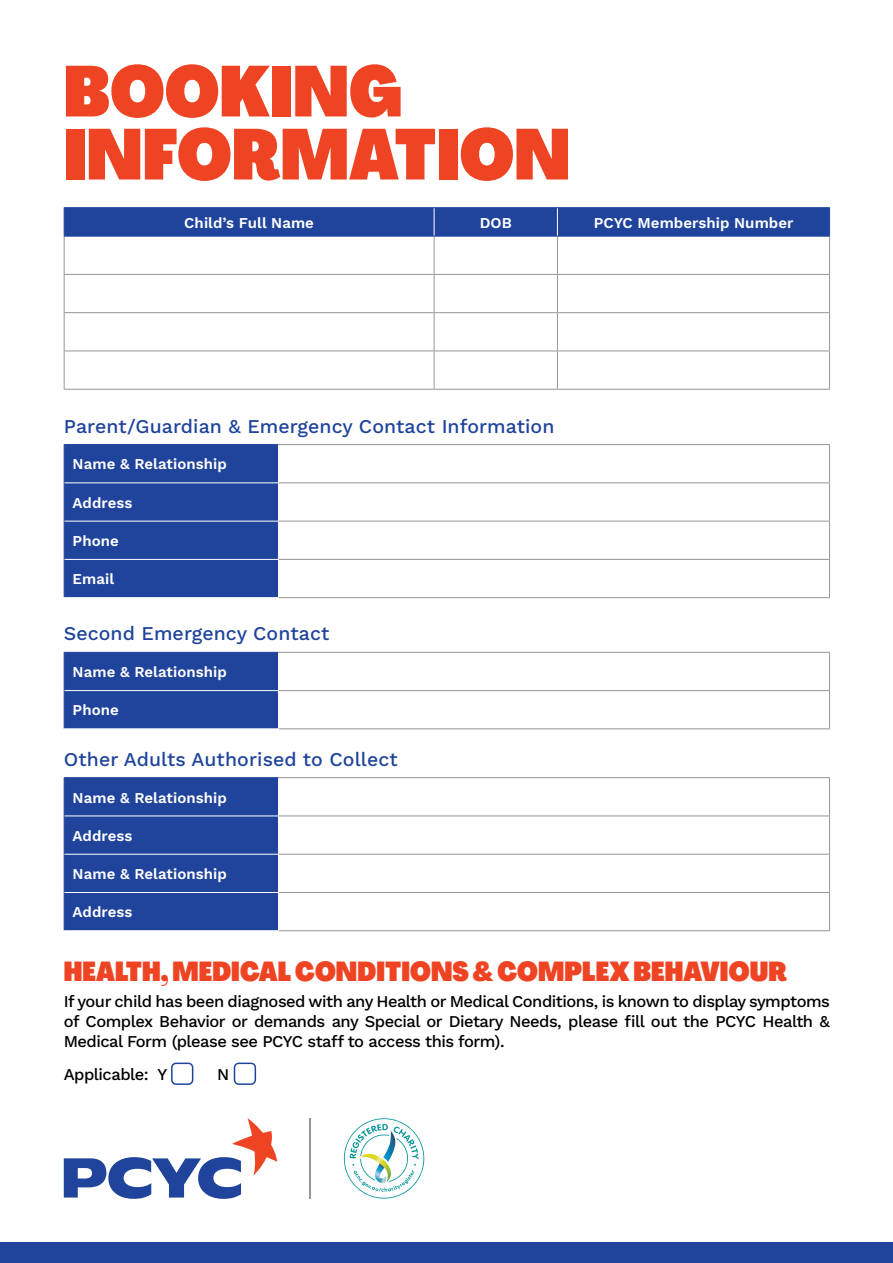
<style>
.page{position:relative;width:893px;height:1263px;background:#fff}
.page>*{position:absolute;margin:0;border:0;box-sizing:border-box;transform-origin:0 0}
.t1{font:900 70.5px/63px "PP Agrandir Tight";letter-spacing:.005em;color:#ef4423}
.t2{font:900 27px "PP Agrandir Tight";letter-spacing:.005em;color:#ef4423}
.t3{font:500 19.5px "Work Sans";letter-spacing:.005em;color:#20449c}
.t4{font:500 16.5px/19.8px "Work Sans";letter-spacing:-.03em;color:#000;text-align:justify}
.t5{font:600 15px "Work Sans";letter-spacing:.005em;color:#fff}
</style>
<div class="page">
<div style="left:0;top:1242px;width:893px;height:21px;background:#20449c"></div>
<svg style="left:64px;top:1118px;width:213px;height:81px"></svg>
<hr style="left:310px;top:1118px;width:1px;height:81px;background:#939598">
<svg style="left:343px;top:1118px;width:82px;height:81px"></svg>
<hr style="left:64px;top:236px;width:1px;height:38px;background:#939598">
<hr style="left:434px;top:236px;width:1px;height:38px;background:#939598">
<hr style="left:557px;top:236px;width:1px;height:38px;background:#939598">
<hr style="left:829px;top:236px;width:1px;height:38px;background:#939598">
<hr style="left:64px;top:274px;width:370px;height:1px;background:#939598">
<hr style="left:64px;top:275px;width:1px;height:37px;background:#939598">
<hr style="left:434px;top:274px;width:123px;height:1px;background:#939598">
<hr style="left:434px;top:275px;width:1px;height:37px;background:#939598">
<hr style="left:557px;top:274px;width:273px;height:1px;background:#939598">
<hr style="left:557px;top:275px;width:1px;height:37px;background:#939598">
<hr style="left:829px;top:275px;width:1px;height:37px;background:#939598">
<hr style="left:64px;top:312px;width:370px;height:1px;background:#939598">
<hr style="left:64px;top:313px;width:1px;height:38px;background:#939598">
<hr style="left:434px;top:312px;width:123px;height:1px;background:#939598">
<hr style="left:434px;top:313px;width:1px;height:38px;background:#939598">
<hr style="left:557px;top:312px;width:273px;height:1px;background:#939598">
<hr style="left:557px;top:313px;width:1px;height:38px;background:#939598">
<hr style="left:829px;top:313px;width:1px;height:38px;background:#939598">
<hr style="left:64px;top:351px;width:370px;height:1px;background:#939598">
<hr style="left:64px;top:351px;width:1px;height:38px;background:#939598">
<hr style="left:434px;top:351px;width:123px;height:1px;background:#939598">
<hr style="left:434px;top:351px;width:1px;height:38px;background:#939598">
<hr style="left:557px;top:351px;width:273px;height:1px;background:#939598">
<hr style="left:557px;top:351px;width:1px;height:38px;background:#939598">
<hr style="left:829px;top:351px;width:1px;height:38px;background:#939598">
<hr style="left:64px;top:389px;width:370px;height:1px;background:#939598">
<hr style="left:434px;top:389px;width:123px;height:1px;background:#939598">
<hr style="left:557px;top:389px;width:273px;height:1px;background:#939598">
<hr style="left:64px;top:207px;width:370px;height:1px;background:#20449c">
<hr style="left:434px;top:207px;width:123px;height:1px;background:#20449c">
<hr style="left:557px;top:207px;width:273px;height:1px;background:#20449c">
<div style="left:64px;top:208px;width:766px;height:28px;background:#20449c"></div>
<hr style="left:64px;top:236px;width:370px;height:1px;background:#20449c">
<hr style="left:434px;top:236px;width:123px;height:1px;background:#20449c">
<hr style="left:557px;top:236px;width:273px;height:1px;background:#20449c">
<div style="left:65px;top:445px;width:213px;height:152px;background:#20449c"></div>
<hr style="left:64px;top:444px;width:215px;height:1px;background:#20449c">
<hr style="left:64px;top:445px;width:1px;height:38px;background:#20449c">
<hr style="left:64px;top:483px;width:1px;height:38px;background:#20449c">
<hr style="left:64px;top:521px;width:1px;height:38px;background:#20449c">
<hr style="left:64px;top:559px;width:1px;height:38px;background:#20449c">
<hr style="left:65px;top:482px;width:214px;height:1px;background:#fff">
<hr style="left:65px;top:521px;width:214px;height:1px;background:#fff">
<hr style="left:65px;top:559px;width:214px;height:1px;background:#fff">
<hr style="left:279px;top:444px;width:551px;height:1px;background:#939598">
<hr style="left:829px;top:445px;width:1px;height:37px;background:#939598">
<hr style="left:279px;top:482px;width:551px;height:1px;background:#939598">
<hr style="left:829px;top:483px;width:1px;height:38px;background:#939598">
<hr style="left:279px;top:521px;width:551px;height:1px;background:#939598">
<hr style="left:829px;top:521px;width:1px;height:38px;background:#939598">
<hr style="left:279px;top:559px;width:551px;height:1px;background:#939598">
<hr style="left:829px;top:560px;width:1px;height:37px;background:#939598">
<hr style="left:279px;top:597px;width:551px;height:1px;background:#939598">
<div style="left:65px;top:778px;width:213px;height:152px;background:#20449c"></div>
<hr style="left:64px;top:777px;width:215px;height:1px;background:#20449c">
<hr style="left:64px;top:778px;width:1px;height:38px;background:#20449c">
<hr style="left:64px;top:816px;width:1px;height:38px;background:#20449c">
<hr style="left:64px;top:854px;width:1px;height:38px;background:#20449c">
<hr style="left:64px;top:892px;width:1px;height:38px;background:#20449c">
<hr style="left:279px;top:777px;width:551px;height:1px;background:#939598">
<hr style="left:829px;top:778px;width:1px;height:37px;background:#939598">
<hr style="left:279px;top:815px;width:551px;height:1px;background:#939598">
<hr style="left:829px;top:816px;width:1px;height:38px;background:#939598">
<hr style="left:279px;top:854px;width:551px;height:1px;background:#939598">
<hr style="left:829px;top:854px;width:1px;height:38px;background:#939598">
<hr style="left:279px;top:892px;width:551px;height:1px;background:#939598">
<hr style="left:829px;top:893px;width:1px;height:37px;background:#939598">
<hr style="left:279px;top:930px;width:551px;height:1px;background:#939598">
<hr style="left:65px;top:815px;width:214px;height:1px;background:#fff">
<hr style="left:65px;top:854px;width:214px;height:1px;background:#fff">
<hr style="left:65px;top:892px;width:214px;height:1px;background:#fff">
<div style="left:65px;top:653px;width:213px;height:75px;background:#20449c"></div>
<hr style="left:64px;top:652px;width:215px;height:1px;background:#20449c">
<hr style="left:64px;top:653px;width:1px;height:38px;background:#20449c">
<hr style="left:64px;top:691px;width:1px;height:37px;background:#20449c">
<hr style="left:65px;top:690px;width:214px;height:1px;background:#fff">
<hr style="left:279px;top:652px;width:551px;height:1px;background:#939598">
<hr style="left:829px;top:653px;width:1px;height:37px;background:#939598">
<hr style="left:279px;top:690px;width:551px;height:1px;background:#939598">
<hr style="left:829px;top:691px;width:1px;height:37px;background:#939598">
<hr style="left:279px;top:728px;width:551px;height:1px;background:#939598">
<div style="left:171px;top:1062px;width:22px;height:23px;border:2px solid #20449c;border-radius:4px"></div>
<div style="left:234px;top:1062px;width:22px;height:23px;border:2px solid #20449c;border-radius:4px"></div>
<p class="t1" style="left:64px;top:61px;width:508px">BOOKING<br>INFORMATION</p>
<h1 class="t5" style="left:184px;top:211px;width:131px">Child’s Full Name</h1>
<h1 class="t5" style="left:480px;top:211px;width:34px">DOB</h1>
<h1 class="t5" style="left:594px;top:211px;width:201px">PCYC Membership Number</h1>
<h1 class="t3" style="left:64px;top:411px;width:492px">Parent/Guardian &amp; Emergency Contact Information</h1>
<h1 class="t5" style="left:73px;top:453px;width:156px">Name &amp; Relationship</h1>
<h1 class="t5" style="left:73px;top:491px;width:61px">Address</h1>
<h1 class="t5" style="left:73px;top:529px;width:48px">Phone</h1>
<h1 class="t5" style="left:73px;top:568px;width:43px">Email</h1>
<h1 class="t3" style="left:64px;top:619px;width:267px">Second Emergency Contact</h1>
<h1 class="t5" style="left:73px;top:661px;width:156px">Name &amp; Relationship</h1>
<h1 class="t5" style="left:73px;top:699px;width:48px">Phone</h1>
<h1 class="t3" style="left:64px;top:744px;width:335px">Other Adults Authorised to Collect</h1>
<h1 class="t5" style="left:73px;top:786px;width:156px">Name &amp; Relationship</h1>
<h1 class="t5" style="left:73px;top:824px;width:61px">Address</h1>
<h1 class="t5" style="left:73px;top:863px;width:156px">Name &amp; Relationship</h1>
<h1 class="t5" style="left:73px;top:901px;width:61px">Address</h1>
<h2 class="t2" style="left:64px;top:954px;width:725px">HEALTH, MEDICAL CONDITIONS &amp; COMPLEX BEHAVIOUR</h2>
<p class="t4" style="left:64px;top:991px;width:768px">If your child has been diagnosed with any Health or Medical Conditions, is known to display symptoms of Complex Behavior or demands any Special or Dietary Needs, please fill out the PCYC Health &amp; Medical Form (please see PCYC staff to access this form).</p>
<p class="t4" style="left:64px;top:1064px;width:105px">Applicable: Y</p>
<p class="t4" style="left:217px;top:1064px;width:14px">N</p>
</div>
